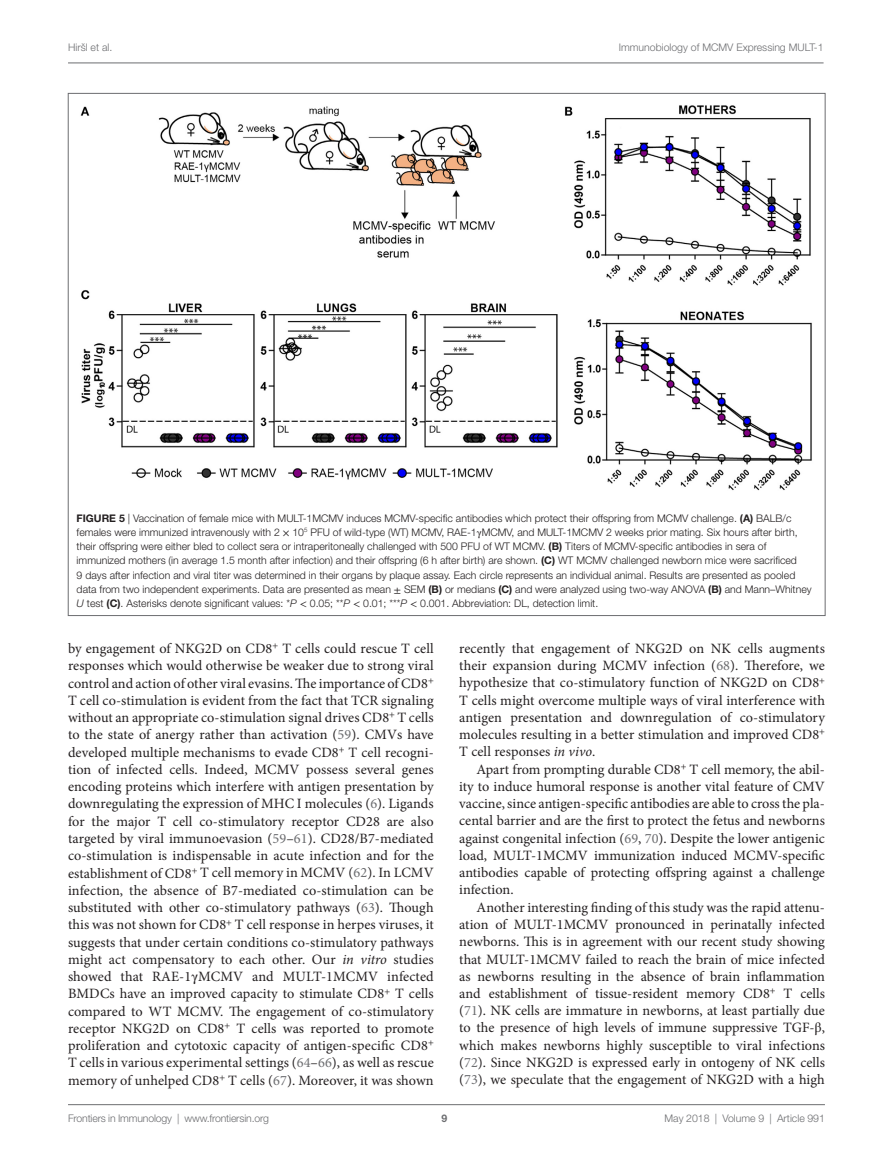
<style>
.page{position:relative;width:893px;height:1170px;background:#fff}
.page>*{position:absolute;margin:0;border:0;box-sizing:border-box;transform-origin:0 0}
.t1{font:14.25px/17.2px "Minion Pro";color:#231f20;text-align:justify}
.t2{font:300 10.5px/14.2px "Helvetica Neue LT Std";color:#231f20}
.t3{font:300 10.5px "Helvetica Neue LT Std";color:#6c6d70}
.t4{font:700 10.5px "Helvetica Neue LT Std";color:#6c6d70}
.s1{font-weight:700}
.s2{font-family:"STIX General";font-weight:400}
.s3{font-style:italic}
.s4{color:#6c6d70}
.s5{font-family:"STIX General"}
</style>
<div class="page">
<img style="left:80px;top:105px;width:732px;height:386px">
<hr style="left:68px;top:1104px;width:757px;height:1px;background:#6c6d70">
<hr style="left:68px;top:63px;width:755px;height:1px;background:#6c6d70">
<p class="t3" style="left:68px;top:41px;width:46px">Hiršl et al.</p>
<p class="t3" style="left:619px;top:41px;width:206px">Immunobiology of MCMV Expressing MULT-1</p>
<p class="t2" style="left:77px;top:510px;width:736px"><span class="s1">FIGURE 5</span> | Vaccination of female mice with MULT-1MCMV induces MCMV-specific antibodies which protect their offspring from MCMV challenge. <span class="s1">(A)</span> BALB/c females were immunized intravenously with 2 <span class="s2">×</span> 10<sup>5</sup> PFU of wild-type (WT) MCMV, RAE-1<span class="s2">γ</span>MCMV, and MULT-1MCMV 2 weeks prior mating. Six hours after birth, their offspring were either bled to collect sera or intraperitoneally challenged with 500 PFU of WT MCMV. <span class="s1">(B)</span> Titers of MCMV-specific antibodies in sera of immunized mothers (in average 1.5 month after infection) and their offspring (6 h after birth) are shown. <span class="s1">(C)</span> WT MCMV challenged newborn mice were sacrificed<br>9 days after infection and viral titer was determined in their organs by plaque assay. Each circle represents an individual animal. Results are presented as pooled data from two independent experiments. Data are presented as mean <span class="s2">±</span> SEM <span class="s1">(B)</span> or medians <span class="s1">(C)</span> and were analyzed using two-way ANOVA <span class="s1">(B)</span> and Mann–Whitney <span class="s3">U</span> test <span class="s1">(C)</span>. Asterisks denote significant values: *<span class="s3">P</span> <span class="s2">&lt;</span> 0.05; **<span class="s3">P</span> <span class="s2">&lt;</span> 0.01; ***<span class="s3">P</span> <span class="s2">&lt;</span> 0.001. Abbreviation: DL, detection limit.</p>
<p class="t1" style="left:68px;top:640px;width:367px">by engagement of NKG2D on CD8<sup>+</sup> T cells could rescue T cell responses which would otherwise be weaker due to strong viral control and action of other viral evasins. The importance of CD8<sup>+ </sup>T cell co-stimulation is evident from the fact that TCR signaling without an appropriate co-stimulation signal drives CD8<sup>+</sup> T cells to the state of anergy rather than activation (<span class="s4">59</span>). CMVs have developed multiple mechanisms to evade CD8<sup>+</sup> T cell recogni&shy;tion of infected cells. Indeed, MCMV possess several genes encoding proteins which interfere with antigen presentation by downregulating the expression of MHC I molecules (<span class="s4">6</span>). Ligands for the major T cell co-stimulatory receptor CD28 are also targeted by viral immunoevasion (<span class="s4">59</span>–<span class="s4">61</span>). CD28/B7-mediated co-stimulation is indispensable in acute infection and for the establishment of CD8<sup>+</sup> T cell memory in MCMV (<span class="s4">62</span>). In LCMV infection, the absence of B7-mediated co-stimulation can be substituted with other co-stimulatory pathways (<span class="s4">63</span>). Though this was not shown for CD8<sup>+</sup> T cell response in herpes viruses, it suggests that under certain conditions co-stimulatory pathways might act compensatory to each other. Our <span class="s3">in vitro</span> studies showed that RAE-1<span class="s5">γ</span>MCMV and MULT-1MCMV infected BMDCs have an improved capacity to stimulate CD8<sup>+</sup> T cells compared to WT MCMV. The engagement of co-stimulatory receptor NKG2D on CD8<sup>+</sup> T cells was reported to promote proliferation and cytotoxic capacity of antigen-specific CD8<sup>+ </sup>T cells in various experimental settings (<span class="s4">64</span>–<span class="s4">66</span>), as well as rescue memory of unhelped CD8<sup>+</sup> T cells (<span class="s4">67</span>). Moreover, it was shown</p>
<p class="t1" style="left:459px;top:639px;width:367px">recently that engagement of NKG2D on NK cells augments their expansion during MCMV infection (<span class="s4">68</span>). Therefore, we hypothesize that co-stimulatory function of NKG2D on CD8<sup>+ </sup>T cells might overcome multiple ways of viral interference with antigen presentation and downregulation of co-stimulatory molecules resulting in a better stimulation and improved CD8<sup>+ </sup>T cell responses <span class="s3">in vivo</span>.</p>
<p class="t1" style="left:459px;top:760px;width:367px;text-indent:17px">Apart from prompting durable CD8<sup>+</sup> T cell memory, the abil&shy;ity to induce humoral response is another vital feature of CMV vaccine, since antigen-specific antibodies are able to cross the pla&shy;cental barrier and are the first to protect the fetus and newborns against congenital infection (<span class="s4">69</span>, <span class="s4">70</span>). Despite the lower antigenic load, MULT-1MCMV immunization induced MCMV-specific antibodies capable of protecting offspring against a challenge infection.</p>
<p class="t1" style="left:459px;top:898px;width:367px;text-indent:17px">Another interesting finding of this study was the rapid attenu&shy;ation of MULT-1MCMV pronounced in perinatally infected newborns. This is in agreement with our recent study showing that MULT-1MCMV failed to reach the brain of mice infected as newborns resulting in the absence of brain inflammation and establishment of tissue-resident memory CD8<sup>+</sup> T cells (<span class="s4">71</span>). NK cells are immature in newborns, at least partially due to the presence of high levels of immune suppressive TGF-<span class="s5">β</span>, which makes newborns highly susceptible to viral infections (<span class="s4">72</span>). Since NKG2D is expressed early in ontogeny of NK cells (<span class="s4">73</span>), we speculate that the engagement of NKG2D with a high</p>
<p class="t3" style="left:68px;top:1111px;width:203px">Frontiers in Immunology | www.frontiersin.org</p>
<p class="t3" style="left:665px;top:1111px;width:162px">May 2018 | Volume 9 | Article 991</p>
<p class="t4" style="left:441px;top:1111px;width:7px">9</p>
</div>
